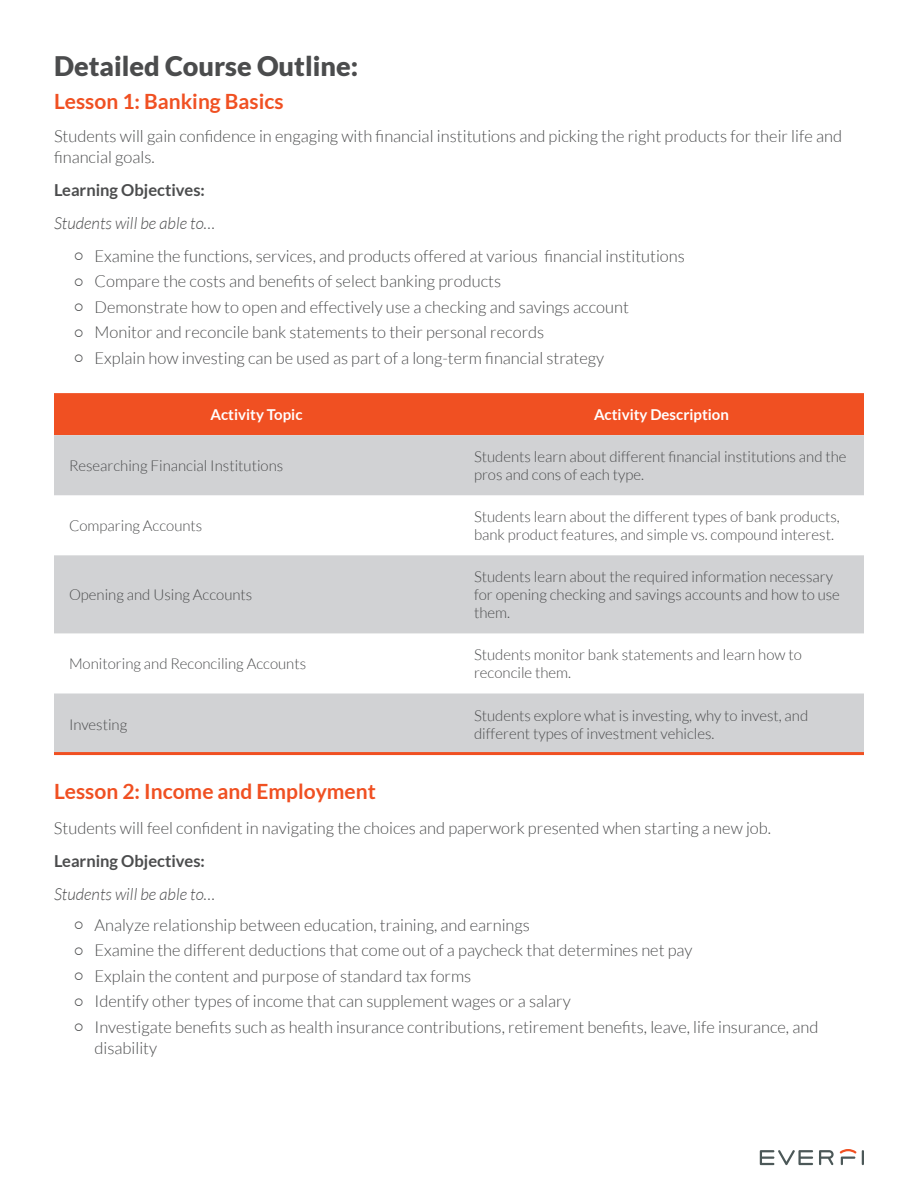
<style>
.page{position:relative;width:918px;height:1188px;background:#fff}
.page>*{position:absolute;margin:0;border:0;box-sizing:border-box;transform-origin:0 0}
.t1{font:900 27px "Lato";color:#4b4c4d}
.t2{font:700 21px "Lato";color:#f05022}
.t3{font:700 21px "Lato";color:#f05022}
.t4{font:300 16.5px/25.5px "Lato";color:#4b4c4d}
.t5{font:italic 300 16.5px "Lato";color:#4b4c4d}
.t6{font:700 16.5px "Lato";color:#4b4c4d}
.t7{font:300 15px/18px "Lato";color:#4b4c4d}
.t8{font:700 15px "Lato";color:#fff}
.s1{font-style:inherit}
</style>
<div class="page">
<svg style="left:760px;top:1149px;width:104px;height:16px"></svg>
<div style="left:54px;top:393px;width:810px;height:42px;background:#f05022"></div>
<svg style="left:54px;top:435px;width:810px;height:317px;fill:#d1d2d4"></svg>
<hr style="left:54px;top:752px;width:405px;height:3px;background:#f05022">
<hr style="left:459px;top:752px;width:405px;height:3px;background:#f05022">
<h1 class="t1" style="left:54px;top:50px;width:306px">Detailed Course Outline:</h1>
<p class="t3" style="left:54px;top:89px;width:231px"><span class="s1">Lesson</span> 1: Banking Basics</p>
<p class="t4" style="left:54px;top:125px;width:790px;line-height:21px">Students will gain confidence in engaging with financial institutions and picking the right products for their life and financial goals.</p>
<p class="t6" style="left:54px;top:180px;width:152px">Learning Objectives:</p>
<p class="t5" style="left:54px;top:214px;width:163px">Students will be able to…</p>
<p class="t4" style="left:94px;top:243px;width:592px">Examine the functions, services, and products offered at various financial institutions Compare the costs and benefits of select banking products<br>Demonstrate how to open and effectively use a checking and savings account Monitor and reconcile bank statements to their personal records<br>Explain how investing can be used as part of a long-term financial strategy</p>
<p class="t8" style="left:210px;top:406px;width:94px">Activity Topic</p>
<p class="t8" style="left:594px;top:406px;width:136px">Activity Description</p>
<p class="t7" style="left:69px;top:457px;width:216px">Researching Financial Institutions</p>
<p class="t7" style="left:474px;top:448px;width:374px">Students learn about different financial institutions and the pros and cons of each type.</p>
<p class="t7" style="left:69px;top:517px;width:135px">Comparing Accounts</p>
<p class="t7" style="left:474px;top:508px;width:367px">Students learn about the different types of bank products, bank product features, and simple vs. compound interest.</p>
<p class="t7" style="left:69px;top:586px;width:185px">Opening and Using Accounts</p>
<p class="t7" style="left:474px;top:568px;width:367px">Students learn about the required information necessary for opening checking and savings accounts and how to use them.</p>
<p class="t7" style="left:69px;top:655px;width:239px">Monitoring and Reconciling Accounts</p>
<p class="t7" style="left:474px;top:646px;width:329px">Students monitor bank statements and learn how to reconcile them.</p>
<p class="t7" style="left:69px;top:715px;width:60px">Investing</p>
<p class="t7" style="left:474px;top:706px;width:336px">Students explore what is investing, why to invest, and different types of investment vehicles.</p>
<p class="t2" style="left:54px;top:779px;width:323px">Lesson <span class="s1">2:</span> Income and Employment</p>
<p class="t4" style="left:54px;top:815px;width:719px">Students will feel confident in navigating the choices and paperwork presented when starting a new job.</p>
<p class="t6" style="left:54px;top:851px;width:153px">Learning Objectives:</p>
<p class="t5" style="left:54px;top:885px;width:163px">Students will be able to…</p>
<p class="t4" style="left:94px;top:912px;width:725px">Analyze relationship between education, training, and earnings<br>Examine the different deductions that come out of a paycheck that determines net pay<br>Explain the content and purpose of standard tax forms<br>Identify other types of income that can supplement wages or a salary<br>Investigate benefits such as health insurance contributions, retirement benefits, leave, life insurance, and</p>
<p class="t4" style="left:94px;top:1035px;width:64px">disability</p>
</div>
